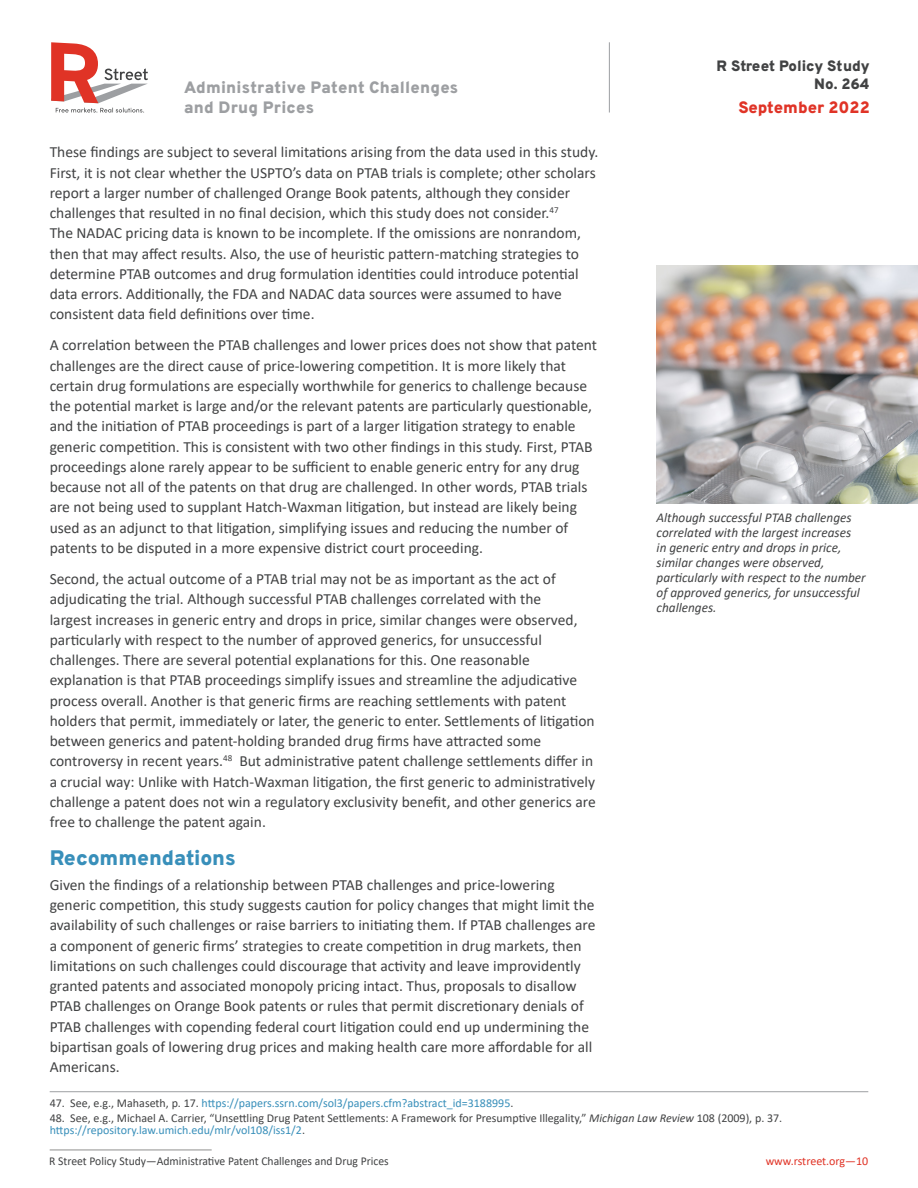
<style>
.page{position:relative;width:918px;height:1188px;background:#fff}
.page>*{position:absolute;margin:0;border:0;box-sizing:border-box;transform-origin:0 0}
.t1{font:900 21px "Overpass";color:#388fba}
.t2{font:900 16.5px/19.5px "Overpass";letter-spacing:.015em;color:#9d9fa2}
.t3{font:900 16.5px "Overpass";color:#e03326}
.t4{font:15.6px/20.2px "Calibri";color:#414243}
.t5{font:900 15px/18px "Overpass";color:#414243;text-align:right}
.t6{font:italic 13.5px/15px "Calibri";color:#414243}
.t7{font:12px/12px "Calibri";color:#414243}
.t8{font:12px "Calibri";color:#388fba}
.t9{font:12px "Calibri";color:#e03326}
.s1{color:#414243}
.s2{font-style:italic}
.s3{color:#388fba}
</style>
<div class="page">
<hr style="left:50px;top:1150px;width:162px;height:1px;background:#8e8e8d">
<hr style="left:609px;top:42px;width:1px;height:71px;background:#9d9fa2">
<svg style="left:51px;top:42px;width:97px;height:71px"></svg>
<hr style="left:50px;top:1091px;width:818px;height:1px;background:#9d9fa2">
<img style="left:657px;top:266px;width:261px;height:237px">
<p class="t5" style="left:717px;top:58px;width:155px">R Street Policy Study<br>No. 264</p>
<p class="t3" style="left:738px;top:94px;width:133px">September 2022</p>
<p class="t2" style="left:184px;top:79px;width:276px">Administrative Patent Challenges and Drug Prices</p>
<p class="t4" style="left:50px;top:142px;width:550px">These 昀椀ndings are subject to several limita琀椀ons arising from the data used in this study.<br>First, it is not clear whether the USPTO’s data on PTAB trials is complete; other scholars report a larger number of challenged Orange Book patents, although they consider challenges that resulted in no 昀椀nal decision, which this study does not consider.<sup>47<br></sup>The NADAC pricing data is known to be incomplete. If the omissions are nonrandom, then that may a昀昀ect results. Also, the use of heuris琀椀c pa琀琀ern-matching strategies to determine PTAB outcomes and drug formula琀椀on iden琀椀琀椀es could introduce poten琀椀al data errors. Addi琀椀onally, the FDA and NADAC data sources were assumed to have consistent data 昀椀eld de昀椀ni琀椀ons over 琀椀me.</p>
<p class="t4" style="left:50px;top:335px;width:549px">A correla琀椀on between the PTAB challenges and lower prices does not show that patent challenges are the direct cause of price-lowering compe琀椀琀椀on. It is more likely that certain drug formula琀椀ons are especially worthwhile for generics to challenge because the poten琀椀al market is large and/or the relevant patents are par琀椀cularly ques琀椀onable, and the ini琀椀a琀椀on of PTAB proceedings is part of a larger li琀椀ga琀椀on strategy to enable generic compe琀椀琀椀on. This is consistent with two other 昀椀ndings in this study. First, PTAB proceedings alone rarely appear to be su昀케cient to enable generic entry for any drug because not all of the patents on that drug are challenged. In other words, PTAB trials are not being used to supplant Hatch-Waxman li琀椀ga琀椀on, but instead are likely being used as an adjunct to that li琀椀ga琀椀on, simplifying issues and reducing the number of patents to be disputed in a more expensive district court proceeding.</p>
<p class="t4" style="left:50px;top:568px;width:548px">Second, the actual outcome of a PTAB trial may not be as important as the act of adjudica琀椀ng the trial. Although successful PTAB challenges correlated with the<br>largest increases in generic entry and drops in price, similar changes were observed, par琀椀cularly with respect to the number of approved generics, for unsuccessful challenges. There are several poten琀椀al explana琀椀ons for this. One reasonable<br>explana琀椀on is that PTAB proceedings simplify issues and streamline the adjudica琀椀ve process overall. Another is that generic 昀椀rms are reaching se琀琀lements with patent holders that permit, immediately or later, the generic to enter. Se琀琀lements of li琀椀ga琀椀on between generics and patent-holding branded drug 昀椀rms have a琀琀racted some controversy in recent years.<sup>48</sup> But administra琀椀ve patent challenge se琀琀lements di昀昀er in a crucial way: Unlike with Hatch-Waxman li琀椀ga琀椀on, the 昀椀rst generic to administra琀椀vely challenge a patent does not win a regulatory exclusivity bene昀椀t, and other generics are free to challenge the patent again.</p>
<h1 class="t1" style="left:50px;top:850px;width:188px">Recommendations</h1>
<p class="t4" style="left:50px;top:874px;width:547px">Given the 昀椀ndings of a rela琀椀onship between PTAB challenges and price-lowering generic compe琀椀琀椀on, this study suggests cau琀椀on for policy changes that might limit the availability of such challenges or raise barriers to ini琀椀a琀椀ng them. If PTAB challenges are a component of generic 昀椀rms’ strategies to create compe琀椀琀椀on in drug markets, then limita琀椀ons on such challenges could discourage that ac琀椀vity and leave improvidently granted patents and associated monopoly pricing intact. Thus, proposals to disallow PTAB challenges on Orange Book patents or rules that permit discre琀椀onary denials of PTAB challenges with copending federal court li琀椀ga琀椀on could end up undermining the bipar琀椀san goals of lowering drug prices and making health care more a昀昀ordable for all Americans.</p>
<p class="t8" style="left:50px;top:1095px;width:465px"><span class="s1">47. See, e.g., Mahaseth, p. 17.</span> h琀琀ps://papers.ssrn.com/sol3/papers.cfm?abstract_id=3188995<span class="s1">.</span></p>
<p class="t7" style="left:50px;top:1112px;width:734px">48. See, e.g., Michael A. Carrier, “Unse琀琀ling Drug Patent Se琀琀lements: A Framework for Presump琀椀ve Illegality,” <span class="s2">Michigan Law Review</span> 108 (2009), p. 37. <span class="s3">h琀琀ps://repository.law.umich.edu/mlr/vol108/iss1/2</span>.</p>
<p class="t6" style="left:657px;top:509px;width:211px">Although successful PTAB challenges correlated with the largest increases<br>in generic entry and drops in price, similar changes were observed,<br>par琀椀cularly with respect to the number of approved generics, for unsuccessful challenges.</p>
<p class="t7" style="left:49px;top:1155px;width:341px">R Street Policy Study—Administra琀椀ve Patent Challenges and Drug Prices</p>
<p class="t9" style="left:766px;top:1157px;width:104px">www.rstreet.org—10</p>
</div>
